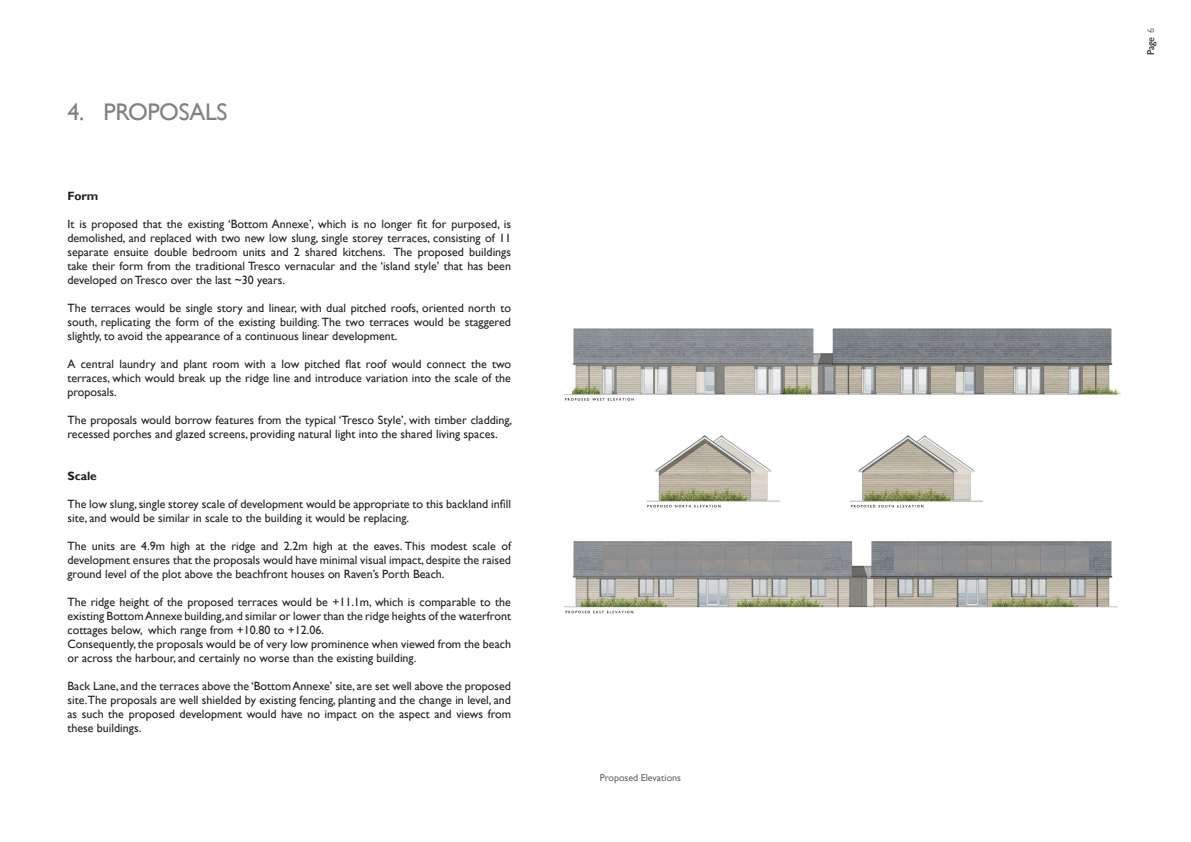
<style>
.page{position:relative;width:1191px;height:842px;background:#fff}
.page>*{position:absolute;margin:0;border:0;box-sizing:border-box;transform-origin:0 0}
._05_Heading_colour{font:24px "Gill Sans";letter-spacing:-.015em;color:#808285}
._05_Body_text_grey{font:12px/14px "Gill Sans";color:#231f20;text-align:justify}
._05_Body_text_grey-2{font:700 12px "Gill Sans";color:#231f20}
._05_Small_heading{font:10px "Gill Sans";color:#666}
.t1{font:10px "Gill Sans";color:#231f20}
.s1{color:#808285}
</style>
<div class="page">
<img style="left:564px;top:328px;width:557px;height:286px">
<p class="_05_Heading_colour" style="left:67px;top:98px;width:161px">4. PROPOSALS</p>
<p class="_05_Body_text_grey-2" style="left:67px;top:189px;width:32px">Form</p>
<p class="_05_Body_text_grey" style="left:67px;top:217px;width:445px">It is proposed that the existing ‘Bottom Annexe’, which is no longer fit for purposed, is demolished, and replaced with two new low slung, single storey terraces, consisting of 11 separate ensuite double bedroom units and 2 shared kitchens. The proposed buildings take their form from the traditional Tresco vernacular and the ‘island style’ that has been developed on Tresco over the last ~30 years.</p>
<p class="_05_Body_text_grey" style="left:67px;top:301px;width:445px">The terraces would be single story and linear, with dual pitched roofs, oriented north to south, replicating the form of the existing building. The two terraces would be staggered slightly, to avoid the appearance of a continuous linear development.</p>
<p class="_05_Body_text_grey" style="left:67px;top:357px;width:445px">A central laundry and plant room with a low pitched flat roof would connect the two terraces, which would break up the ridge line and introduce variation into the scale of the proposals.</p>
<p class="_05_Body_text_grey" style="left:67px;top:413px;width:446px">The proposals would borrow features from the typical ‘Tresco Style’, with timber cladding, recessed porches and glazed screens, providing natural light into the shared living spaces.</p>
<p class="_05_Body_text_grey-2" style="left:67px;top:469px;width:31px">Scale</p>
<p class="_05_Body_text_grey" style="left:67px;top:497px;width:445px">The low slung, single storey scale of development would be appropriate to this backland infill site, and would be similar in scale to the building it would be replacing.</p>
<p class="_05_Body_text_grey" style="left:67px;top:539px;width:445px">The units are 4.9m high at the ridge and 2.2m high at the eaves. This modest scale of development ensures that the proposals would have minimal visual impact, despite the raised ground level of the plot above the beachfront houses on Raven’s Porth Beach.</p>
<p class="_05_Body_text_grey" style="left:67px;top:595px;width:445px">The ridge height of the proposed terraces would be +11.1m, which is comparable to the existing Bottom Annexe building, and similar or lower than the ridge heights of the waterfront cottages below, which range from +10.80 to +12.06.</p>
<p class="_05_Body_text_grey" style="left:67px;top:637px;width:445px">Consequently, the proposals would be of very low prominence when viewed from the beach or across the harbour, and certainly no worse than the existing building.</p>
<p class="_05_Body_text_grey" style="left:67px;top:679px;width:445px">Back Lane, and the terraces above the ‘Bottom Annexe’ site, are set well above the proposed site.The proposals are well shielded by existing fencing, planting and the change in level, and as such the proposed development would have no impact on the aspect and views from these buildings.</p>
<p class="_05_Small_heading" style="left:600px;top:772px;width:83px">Proposed Elevations</p>
<p class="t1" style="left:1145px;top:55px;width:28px;rotate:-90deg">Page <span class="s1">6</span></p>
</div>
